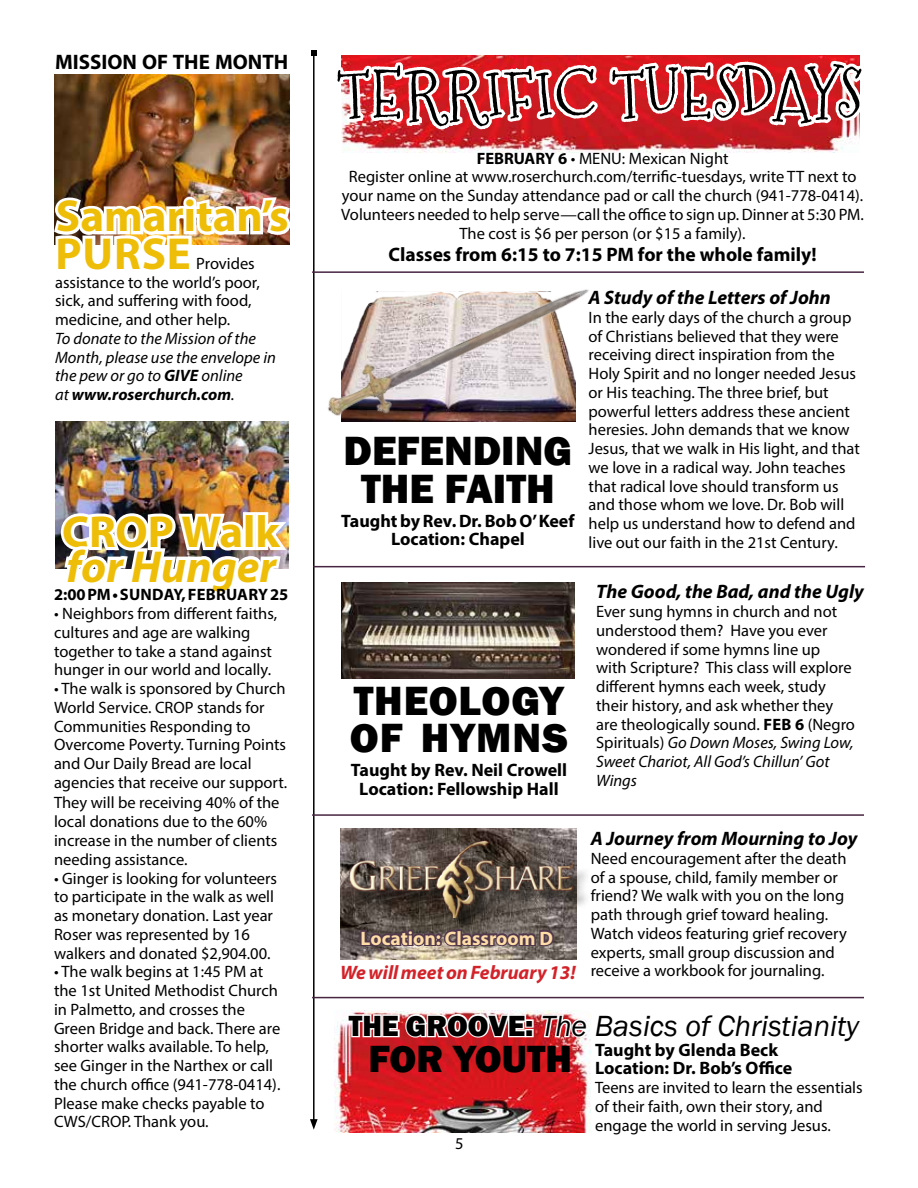
<style>
.page{position:relative;width:918px;height:1188px;background:#fff}
.page>*{position:absolute;margin:0;border:0;box-sizing:border-box;transform-origin:0 0}
.t1{font:64.65px "Sugarplum";letter-spacing:.05em;color:#000}
.t2{font:700 45px/37.5px "Myriad Pro";color:#eebd08}
.t3{font:italic 700 45px "Myriad Pro";color:#eebd08}
.t4{font:800 42px/37.5px "Franklin Gothic";color:#000;text-align:center}
.t5{font:800 42px/37.5px "Franklin Gothic";letter-spacing:.02em;color:#000}
.t6{font:italic 30px "Franklin Gothic";color:#000}
.t7{font:700 21px "Myriad Pro";color:#000}
.t8{font:italic 700 19.5px "Myriad Pro";color:#000}
.t9{font:700 19.5px "Myriad Pro";color:#000}
.t10{font:700 19.5px "Myriad Pro";color:#fedda7}
.t11{font:700 18px/18.8px "Myriad Pro";color:#000;text-align:center}
.t12{font:16.5px/18.8px "Myriad Pro";color:#000}
.t13{font:italic 16.5px/18.8px "Myriad Pro";color:#000}
.t14{font:700 16.5px "Myriad Pro";letter-spacing:.015em;color:#000}
.s1{font-weight:700}
.s2{font-style:italic}
.s3{font-weight:700;font-style:italic;font-size:19.5px;color:#d2232a}
.s4{font-weight:800;font-style:normal}
.s5{font-family:"Franklin Gothic";font-weight:800;font-size:39px}
</style>
<div class="page">
<hr style="left:313px;top:53px;width:2px;height:1068px;background:#000">
<svg style="left:311px;top:50px;width:6px;height:6px"></svg>
<svg style="left:310px;top:1119px;width:8px;height:11px"></svg>
<svg style="left:341px;top:55px;width:519px;height:98px"></svg>
<img style="left:334px;top:1011px;width:256px;height:122px">
<img style="left:346px;top:1012px;width:244px;height:28px">
<img style="left:314px;top:264px;width:275px;height:177px">
<img style="left:341px;top:582px;width:234px;height:97px">
<img style="left:340px;top:828px;width:237px;height:131px">
<div style="left:352px;top:843px;width:239px;height:93px;background:#000;opacity:.75"></div>
<img style="left:349px;top:840px;width:224px;height:77px">
<svg style="left:359px;top:910px;width:197px;height:50px;background:#70635e"></svg>
<hr style="left:312px;top:271px;width:552px;height:2px;background:#462541">
<hr style="left:313px;top:566px;width:552px;height:1px;background:#462541">
<hr style="left:312px;top:814px;width:552px;height:2px;background:#462541">
<hr style="left:312px;top:997px;width:552px;height:1px;background:#462541">
<img style="left:55px;top:421px;width:233px;height:148px">
<img style="left:58px;top:509px;width:231px;height:60px">
<img style="left:54px;top:74px;width:235px;height:120px">
<img style="left:54px;top:194px;width:236px;height:51px">
<p class="t7" style="left:55px;top:48px;width:235px">MISSION OF THE MONTH</p>
<h2 class="t2" style="left:56px;top:196px;width:235px">Samaritan’s<br>PURSE</h2>
<p class="t12" style="left:55px;top:254px;width:206px;text-indent:141px">Provides assistance to the world’s poor, sick, and suffering with food, medicine, and other help.</p>
<p class="t13" style="left:55px;top:329px;width:222px">To donate to the Mission of the<br>Month, please use the envelope in the pew or go to <span class="s1">GIVE</span> online<br>at <span class="s1">www.roserchurch.com</span>.</p>
<h2 class="t2" style="left:62px;top:512px;width:219px">CROP Walk</h2>
<h2 class="t3" style="left:66px;top:537px;width:211px">for Hunger</h2>
<p class="t14" style="left:54px;top:584px;width:236px">2:00 PM • SUNDAY, FEBRUARY 25</p>
<p class="t12" style="left:54px;top:604px;width:225px">• Neighbors from different faiths, cultures and age are walking together to take a stand against hunger in our world and locally.</p>
<p class="t12" style="left:54px;top:679px;width:235px">• The walk is sponsored by Church<br>World Service. CROP stands for<br>Communities Responding to<br>Overcome Poverty. Turning Points and Our Daily Bread are local agencies that receive our support.<br>They will be receiving 40% of the local donations due to the 60% increase in the number of clients needing assistance.</p>
<p class="t12" style="left:54px;top:868px;width:225px">• Ginger is looking for volunteers to participate in the walk as well as monetary donation. Last year<br>Roser was represented by 16 walkers and donated $2,904.00.</p>
<p class="t12" style="left:54px;top:962px;width:228px">• The walk begins at 1:45 PM at the 1st United Methodist Church in Palmetto, and crosses the<br>Green Bridge and back. There are shorter walks available. To help, see Ginger in the Narthex or call the church office (941-778-0414).<br>Please make checks payable to<br>CWS/CROP. Thank you.</p>
<h1 class="t1" style="left:341px;top:50px;width:524px">TERRIFIC TUESDAYS</h1>
<p class="t12" style="left:341px;top:148px;width:524px;text-align:center"><span class="s1">FEBRUARY 6</span> • MENU: Mexican Night<br>Register online at www.roserchurch.com/terrific-tuesdays, write TT next to your name on the Sunday attendance pad or call the church (941-778-0414).<br>Volunteers needed to help serve—call the office to sign up. Dinner at 5:30 PM.<br>The cost is $6 per person (or $15 a family).</p>
<p class="t9" style="left:389px;top:242px;width:430px">Classes from 6:15 to 7:15 PM for the whole family!</p>
<h3 class="t4" style="left:344px;top:432px;width:230px">DEFENDING<br>THE FAITH</h3>
<p class="t11" style="left:341px;top:511px;width:235px">Taught by Rev. Dr. Bob O’ Keef<br>Location: Chapel</p>
<h3 class="t5" style="left:350px;top:682px;width:220px">THEOLOGY<br>OF HYMNS</h3>
<p class="t11" style="left:351px;top:760px;width:218px">Taught by Rev. Neil Crowell<br>Location: Fellowship Hall</p>
<p class="t8" style="left:589px;top:285px;width:244px">A Study of the Letters of John</p>
<p class="t12" style="left:589px;top:308px;width:273px">In the early days of the church a group of Christians believed that they were receiving direct inspiration from the Holy Spirit and no longer needed Jesus or His teaching. The three brief, but powerful letters address these ancient heresies. John demands that we know Jesus, that we walk in His light, and that we love in a radical way. John teaches that radical love should transform us and those whom we love. Dr. Bob will help us understand how to defend and live out our faith in the 21st Century.</p>
<p class="t8" style="left:596px;top:579px;width:269px">The Good, the Bad, and the Ugly</p>
<p class="t12" style="left:596px;top:602px;width:260px">Ever sung hymns in church and not understood them? Have you ever wondered if some hymns line up with Scripture? This class will explore different hymns each week, study their history, and ask whether they are theologically sound. <span class="s1">FEB 6</span> (Negro<br>Spirituals) <span class="s2">Go Down Moses, Swing Low,<br>Sweet Chariot, All God’s Chillun’ Got<br>Wings</span></p>
<p class="t8" style="left:591px;top:826px;width:268px">A Journey from Mourning to Joy</p>
<p class="t12" style="left:591px;top:849px;width:257px">Need encouragement after the death</p>
<p class="t12" style="left:591px;top:867px;width:249px">of a spouse, child, family member or</p>
<p class="t12" style="left:591px;top:886px;width:255px">friend? We walk with you on the long</p>
<p class="t12" style="left:591px;top:905px;width:239px">path through grief toward healing.</p>
<p class="t12" style="left:591px;top:924px;width:258px">Watch videos featuring grief recovery</p>
<p class="t12" style="left:591px;top:942px;width:246px">experts, small group discussion and</p>
<p class="t12" style="left:340px;top:961px;width:486px"><span class="s3">We will meet on February 13!</span> receive a workbook for journaling.</p>
<p class="t10" style="left:361px;top:925px;width:194px">Location: Classroom D</p>
<h3 class="t6" style="left:349px;top:1007px;width:512px"><span class="s4">THE GROOVE:</span> The Basics of Christianity</h3>
<p class="t11" style="left:595px;top:1040px;width:199px;text-align:left;text-indent:-227px"><span class="s5">FOR YOUTH</span> Taught by Glenda Beck<br>Location: Dr. Bob’s Office</p>
<p class="t12" style="left:595px;top:1078px;width:269px">Teens are invited to learn the essentials of their faith, own their story, and engage the world in serving Jesus.</p>
<p class="t12" style="left:455px;top:1133px;width:10px">5</p>
</div>
